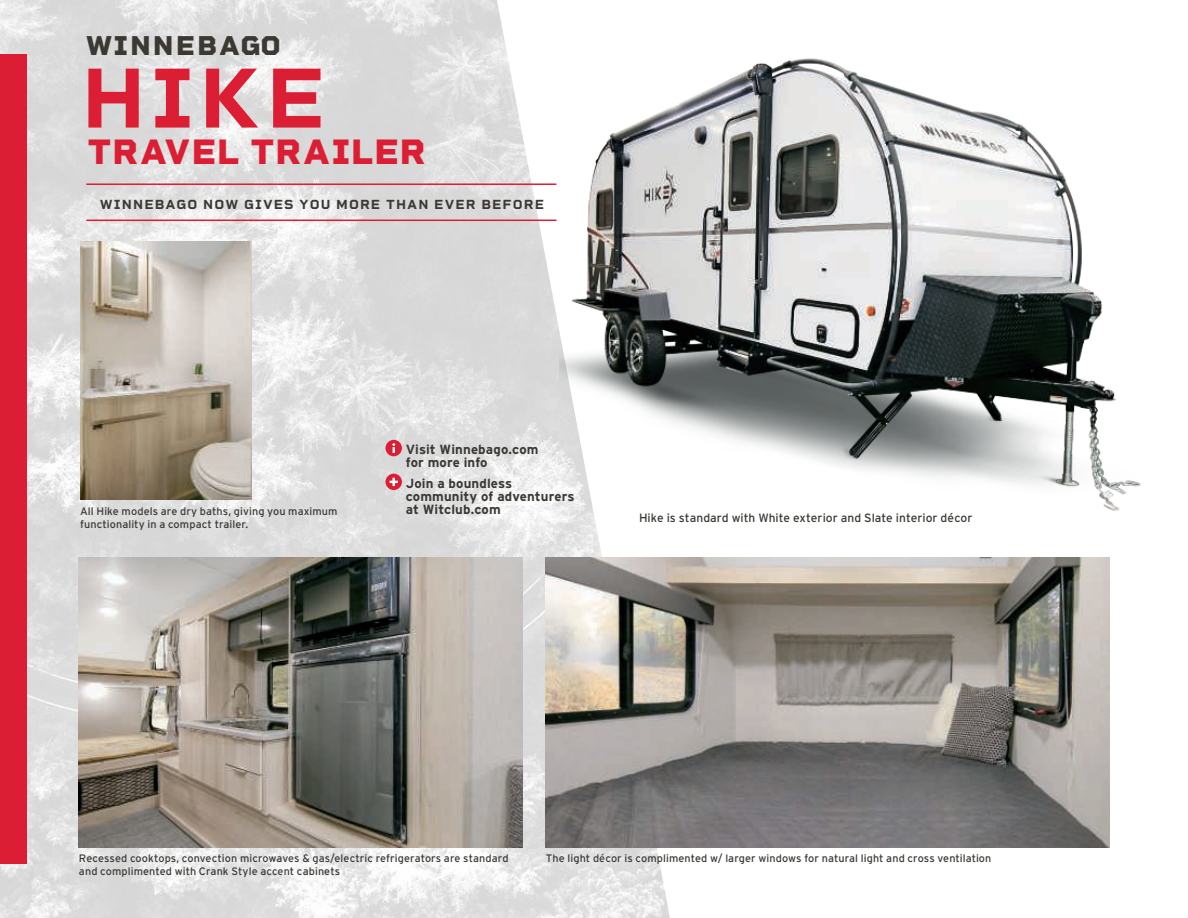
<style>
.page{position:relative;width:1188px;height:918px;background:#fff}
.page>*{position:absolute;margin:0;border:0;box-sizing:border-box;transform-origin:0 0}
.t1{font:700 86.7px "Rigid Square";color:#dc1e34}
.t2{font:800 36px "Rigid Square";letter-spacing:.02em;color:#dc1e34}
.t3{font:800 27.75px "Rigid Square";letter-spacing:.07em;color:#3c3934}
.t4{font:700 13.5px "Rigid Square";letter-spacing:.08em;color:#3c3934}
.t5{font:700 13.2px/13.2px "Interstate";letter-spacing:.01em;color:#3c3934}
.t6{font:12px "Interstate";letter-spacing:.005em;color:#3c3934}
.t7{font:10.8px/13.2px "Interstate";letter-spacing:.005em;color:#3c3934}
</style>
<div class="page">
<img style="left:0;top:0;width:673px;height:918px">
<div style="left:0;top:54px;width:27px;height:810px;background:#dc1e34"></div>
<img style="left:80px;top:242px;width:172px;height:257px">
<img style="left:546px;top:557px;width:563px;height:290px">
<img style="left:79px;top:557px;width:444px;height:290px">
<div style="left:385px;top:474px;width:17px;height:16px;background:#dc1e34;border-radius:50%"></div>
<svg style="left:390px;top:478px;width:8px;height:8px"></svg>
<div style="left:385px;top:440px;width:17px;height:16px;background:#dc1e34;border-radius:50%"></div>
<svg style="left:392px;top:443px;width:3px;height:10px"></svg>
<hr style="left:86px;top:183px;width:470px;height:2px;background:#dc1e34">
<hr style="left:86px;top:220px;width:470px;height:1px;background:#dc1e34">
<img style="left:559px;top:28px;width:582px;height:498px">
<h3 class="t3" style="left:86px;top:28px;width:197px">WINNEBAGO</h3>
<h1 class="t1" style="left:81px;top:46px;width:246px">HIKE</h1>
<h2 class="t2" style="left:88px;top:129px;width:340px">TRAVEL TRAILER</h2>
<p class="t4" style="left:100px;top:196px;width:446px">WINNEBAGO NOW GIVES YOU MORE THAN EVER BEFORE</p>
<p class="t7" style="left:80px;top:504px;width:259px">All Hike models are dry baths, giving you maximum functionality in a compact trailer.</p>
<p class="t5" style="left:406px;top:443px;width:134px">Visit Winnebago.com for more info</p>
<p class="t5" style="left:406px;top:476px;width:170px">Join a boundless community of adventurers at Witclub.com</p>
<p class="t6" style="left:639px;top:511px;width:335px">Hike is standard with White exterior and Slate interior décor</p>
<p class="t7" style="left:79px;top:852px;width:431px">Recessed cooktops, convection microwaves &amp; gas/electric refrigerators are standard and complimented with Crank Style accent cabinets</p>
<p class="t7" style="left:546px;top:852px;width:447px">The light décor is complimented w/ larger windows for natural light and cross ventilation</p>
</div>
